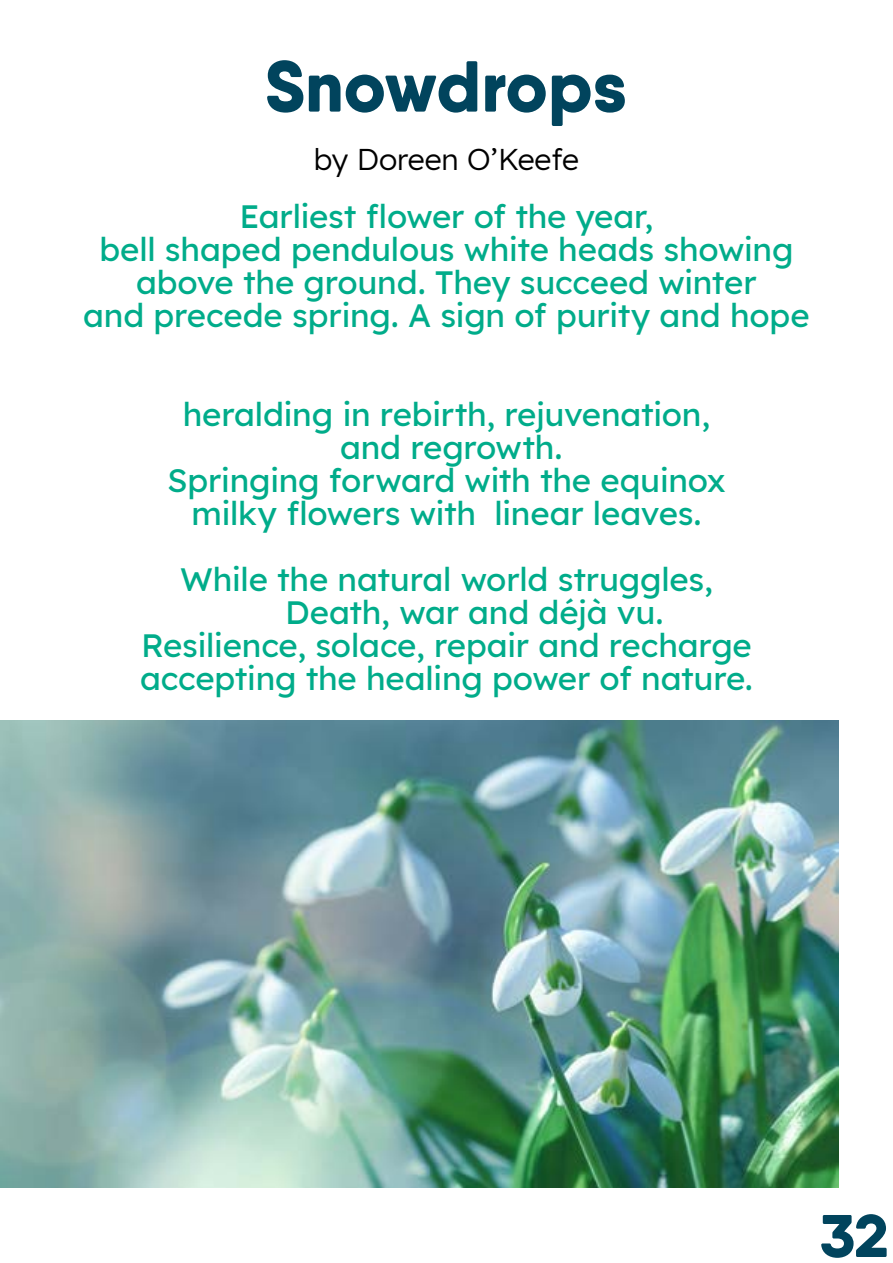
<style>
.page{position:relative;width:893px;height:1263px;background:#fff}
.page>*{position:absolute;margin:0;border:0;box-sizing:border-box;transform-origin:0 0}
.t1{font:800 72px "Qanelas Soft";color:#01445d}
.t2{font:800 60px "Qanelas Soft";color:#01445d}
.t3{font:500 33px/33px "Lexend";letter-spacing:-.01em;color:#00ac8a;text-align:center}
.t4{font:30px "Lexend";color:#000}
</style>
<div class="page">
<img style="left:0;top:721px;width:839px;height:467px">
<h1 class="t1" style="left:266px;top:41px;width:363px">Snowdrops</h1>
<p class="t4" style="left:314px;top:138px;width:267px">by Doreen O’Keefe</p>
<p class="t3" style="left:83px;top:198px;width:728px">Earliest flower of the year,<br>bell shaped pendulous white heads showing above the ground. They succeed winter<br>and precede spring. A sign of purity and hope</p>
<p class="t3" style="left:167px;top:396px;width:560px">heralding in rebirth, rejuvenation, and regrowth.<br>Springing forward with the equinox milky flowers with linear leaves.</p>
<p class="t3" style="left:180px;top:561px;width:534px">While the natural world struggles,</p>
<p class="t3" style="left:285px;top:594px;width:380px">Death, war and déjà vu.</p>
<p class="t3" style="left:141px;top:627px;width:612px">Resilience, solace, repair and recharge</p>
<p class="t3" style="left:140px;top:660px;width:614px">accepting the healing power of nature.</p>
<h2 class="t2" style="left:820px;top:1198px;width:70px">32</h2>
</div>
